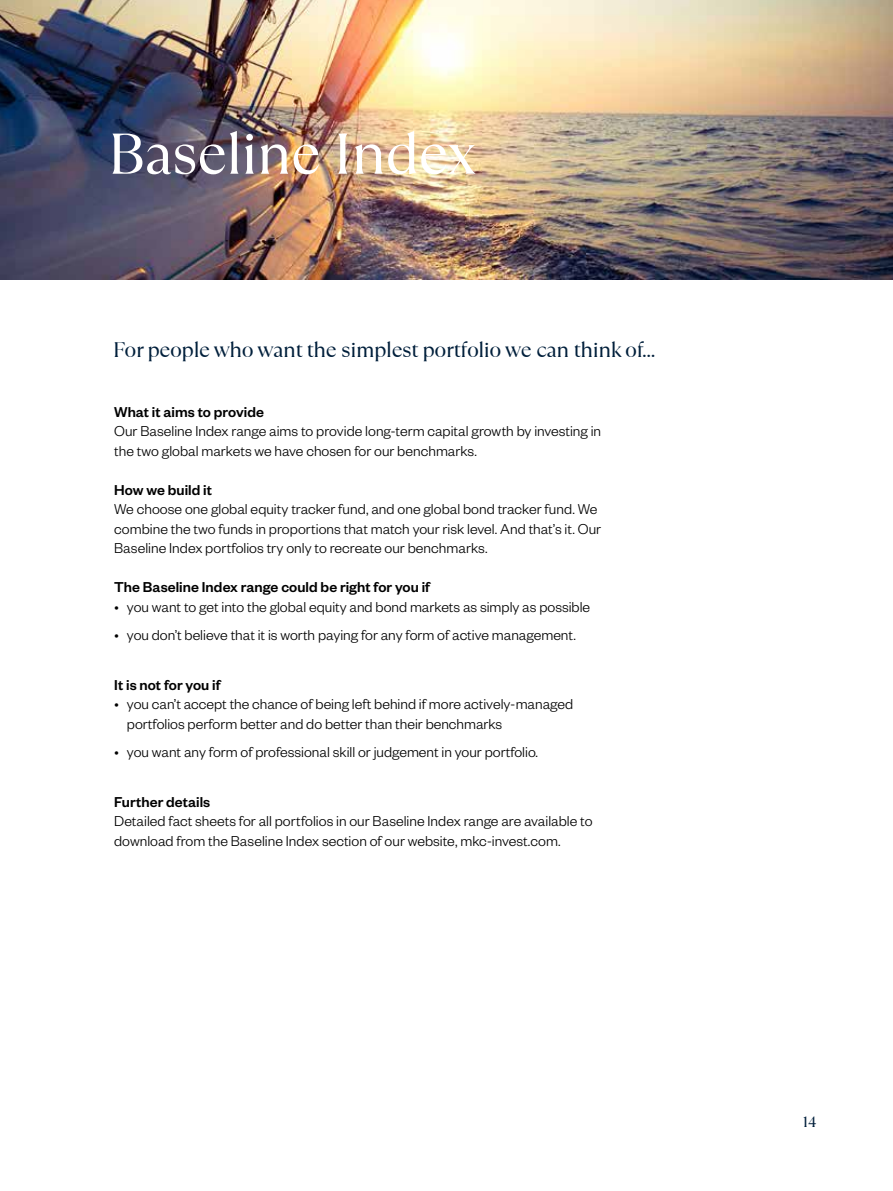
<style>
.page{position:relative;width:893px;height:1191px;background:#fff}
.page>*{position:absolute;margin:0;border:0;box-sizing:border-box;transform-origin:0 0}
.t1{font:57.3px "TT Ramillas";letter-spacing:-.015em;color:#fff}
.t2{font:21px "TT Ramillas";letter-spacing:-.02em;color:#001f3b}
.t3{font:300 15.75px/19.5px "Founders Grotesk";color:#000}
.t4{font:500 15.75px "Founders Grotesk";letter-spacing:.005em;color:#000}
.t5{font:15px "TT Ramillas";color:#001f3b}
</style>
<div class="page">
<img style="left:0;top:0;width:893px;height:280px">
<h1 class="t1" style="left:108px;top:120px;width:370px">Baseline Index</h1>
<h2 class="t2" style="left:113px;top:337px;width:544px">For people who want the simplest portfolio we can think of...</h2>
<p class="t4" style="left:114px;top:402px;width:151px">What it aims to provide</p>
<p class="t3" style="left:114px;top:420px;width:488px">Our Baseline Index range aims to provide long-term capital growth by investing in the two global markets we have chosen for our benchmarks.</p>
<p class="t4" style="left:114px;top:480px;width:99px">How we build it</p>
<p class="t3" style="left:114px;top:498px;width:488px">We choose one global equity tracker fund, and one global bond tracker fund. We combine the two funds in proportions that match your risk level. And that’s it. Our<br>Baseline Index portfolios try only to recreate our benchmarks.</p>
<p class="t4" style="left:114px;top:577px;width:317px">The Baseline Index range could be right for you if</p>
<p class="t3" style="left:114px;top:596px;width:477px">• you want to get into the global equity and bond markets as simply as possible</p>
<p class="t3" style="left:114px;top:624px;width:463px">• you don’t believe that it is worth paying for any form of active management.</p>
<p class="t4" style="left:114px;top:675px;width:108px">It is not for you if</p>
<p class="t3" style="left:127px;top:693px;width:448px;text-indent:-13px">• you can’t accept the chance of being left behind if more actively-managed portfolios perform better and do better than their benchmarks</p>
<p class="t3" style="left:114px;top:741px;width:425px">• you want any form of professional skill or judgement in your portfolio.</p>
<p class="t4" style="left:114px;top:792px;width:98px">Further details</p>
<p class="t3" style="left:114px;top:810px;width:480px">Detailed fact sheets for all portfolios in our Baseline Index range are available to download from the Baseline Index section of our website, mkc-invest.com.</p>
<p class="t5" style="left:803px;top:1113px;width:15px">14</p>
</div>
